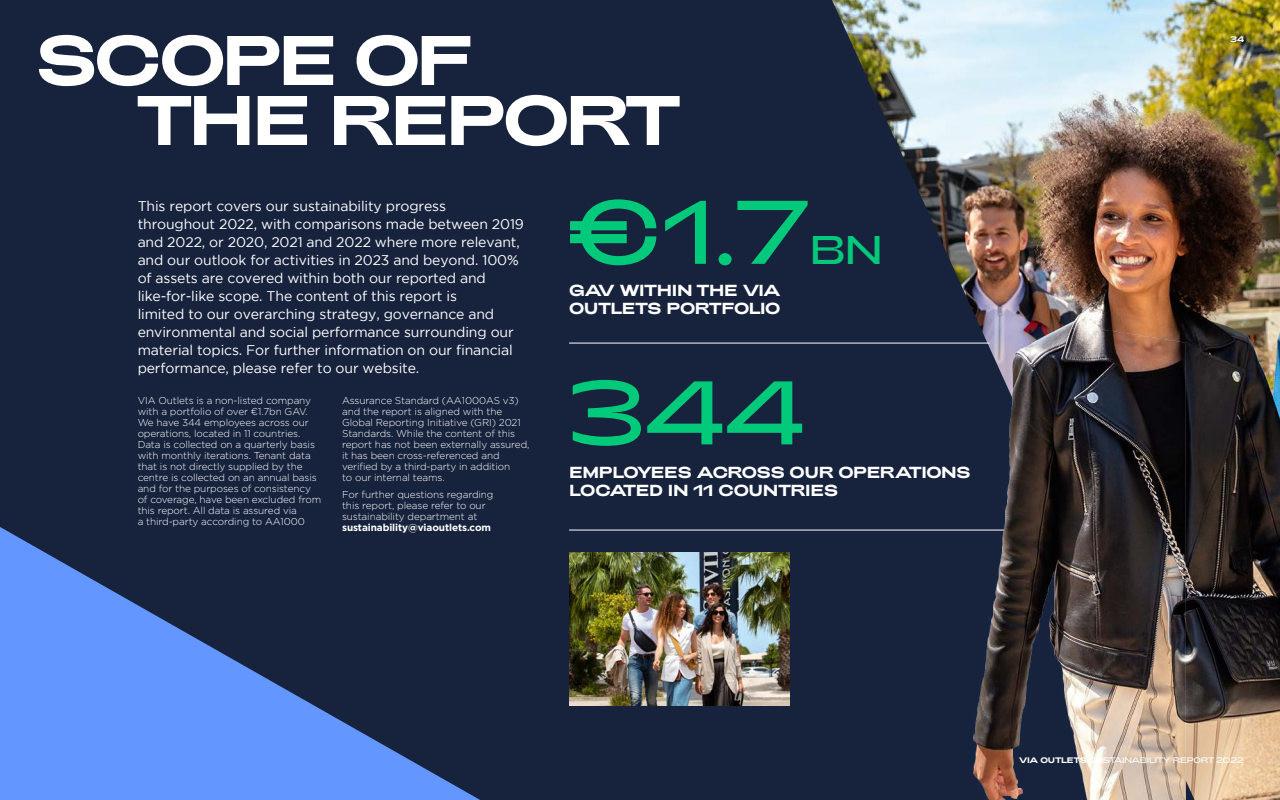
<style>
.page{position:relative;width:1280px;height:800px;background:#fff}
.page>*{position:absolute;margin:0;border:0;box-sizing:border-box;transform-origin:0 0}
.t1{font:300 90px "Adieu";color:#03c97a}
.t2{font:700 70px/60px "Adieu";letter-spacing:-.065em;color:#fff}
.t3{font:300 40px "Adieu";color:#03c97a}
.t4{font:700 16px/18px "Adieu";letter-spacing:-.03em;color:#fff}
.t5{font:14px/18px "Gotham";letter-spacing:-.01em;color:#fff}
.t6{font:300 10px/11px "Gotham";letter-spacing:-.01em;color:#fff}
.t7{font:700 10px "Gotham";letter-spacing:-.01em;color:#fff}
.t8{font:300 8px "Adieu";letter-spacing:-.04em;color:#fff}
.t9{font:700 8px "Adieu";color:#fff}
.s1{font-weight:700}
</style>
<div class="page">
<div style="left:0;top:0;width:790px;height:800px;background:#17233d"></div>
<hr style="left:569px;top:343px;width:420px;height:1px;background:#fff">
<hr style="left:569px;top:530px;width:447px;height:1px;background:#fff">
<svg style="left:0;top:527px;width:480px;height:273px;background:#4060a4"></svg>
<img style="left:790px;top:0;width:490px;height:800px">
<img style="left:570px;top:552px;width:220px;height:154px">
<h2 class="t2" style="left:136px;top:31px;width:547px;text-indent:-100px">SCOPE OF<br>THE REPORT</h2>
<p class="t5" style="left:138px;top:196px;width:388px">This report covers our sustainability progress throughout 2022, with comparisons made between 2019 and 2022, or 2020, 2021 and 2022 where more relevant, and our outlook for activities in 2023 and beyond. 100% of assets are covered within both our reported and like-for-like scope. The content of this report is<br>limited to our overarching strategy, governance and environmental and social performance surrounding our material topics. For further information on our financial performance, please refer to our website.</p>
<p class="t6" style="left:138px;top:395px;width:185px">VIA Outlets is a non-listed company with a portfolio of over €1.7bn GAV.<br>We have 344 employees across our operations, located in 11 countries.<br>Data is collected on a quarterly basis with monthly iterations. Tenant data that is not directly supplied by the centre is collected on an annual basis and for the purposes of consistency of coverage, have been excluded from this report. All data is assured via<br>a third-party according to AA1000</p>
<p class="t6" style="left:342px;top:395px;width:189px">Assurance Standard (AA1000AS v3) and the report is aligned with the Global Reporting Initiative (GRI) 2021<br>Standards. While the content of this report has not been externally assured, it has been cross-referenced and verified by a third-party in addition<br>to our internal teams.</p>
<p class="t6" style="left:342px;top:489px;width:153px">For further questions regarding this report, please refer to our sustainability department at</p>
<p class="t7" style="left:342px;top:521px;width:151px">sustainability@viaoutlets.com</p>
<h1 class="t1" style="left:569px;top:180px;width:242px">€1.7</h1>
<h3 class="t3" style="left:809px;top:227px;width:75px">BN</h3>
<h3 class="t4" style="left:569px;top:282px;width:213px">GAV WITHIN THE VIA<br>OUTLETS PORTFOLIO</h3>
<h1 class="t1" style="left:569px;top:361px;width:237px">344</h1>
<h3 class="t4" style="left:569px;top:463px;width:403px">EMPLOYEES ACROSS OUR OPERATIONS<br>LOCATED IN 11 COUNTRIES</h3>
<p class="t9" style="left:1230px;top:34px;width:15px">34</p>
<p class="t8" style="left:1019px;top:756px;width:226px"><span class="s1">VIA OUTLETS</span> SUSTAINABILITY REPORT 2022</p>
</div>
